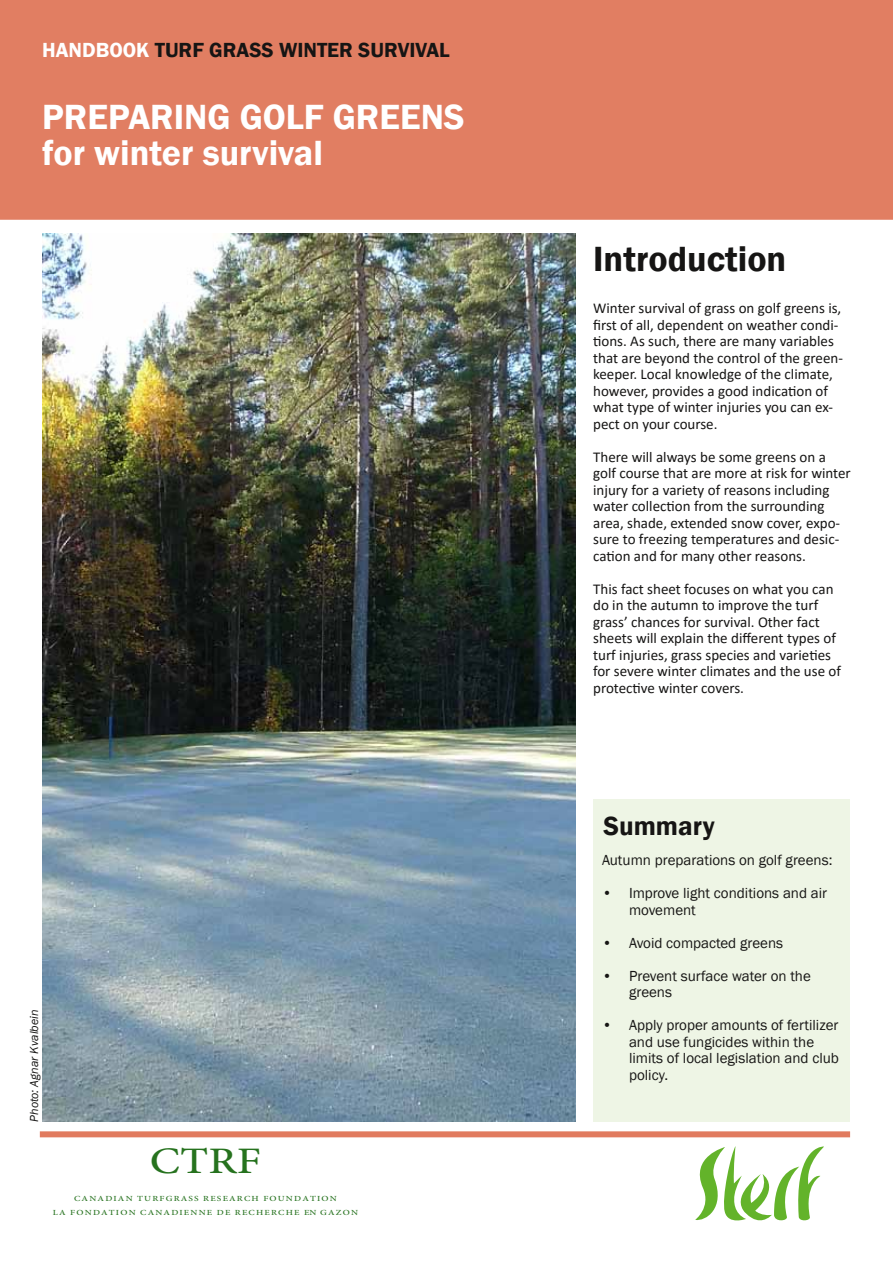
<style>
.page{position:relative;width:893px;height:1263px;background:#fff}
.page>*{position:absolute;margin:0;border:0;box-sizing:border-box;transform-origin:0 0}
.t1{font:500 37.5px "Minion Pro";color:#26721e;scale:1.21 1}
.t2{font:600 36px/36px "Franklin Gothic";color:#fff}
.t3{font:600 36px "Franklin Gothic";color:#161514}
.t4{font:600 27px "Franklin Gothic";color:#161514}
.t5{font:600 21px "Franklin Gothic";color:#161514}
.t6{font:15px/16.5px "Calibri";color:#161514}
.t7{font:15px/16.5px "Franklin Gothic";color:#161514}
.t8{font:italic 12px "Franklin Gothic";color:#161514}
.t9{font:500 7.8px/14.1px "Minion Pro";color:#26721e;text-align:center;scale:1.21 1}
.s1{color:#fff}
</style>
<div class="page">
<div style="left:593px;top:799px;width:257px;height:322px;background:#eef5e5"></div>
<img style="left:42px;top:233px;width:533px;height:888px">
<div style="left:0;top:0;width:893px;height:220px;background:#e17e62"></div>
<svg style="left:695px;top:1146px;width:129px;height:74px"></svg>
<div style="left:40px;top:1131px;width:810px;height:6px;background:#e17b5f"></div>
<h3 class="t5" style="left:42px;top:37px;width:409px"><span class="s1">HANDBOOK</span> TURF GRASS WINTER SURVIVAL</h3>
<h2 class="t2" style="left:42px;top:100px;width:424px">PREPARING GOLF GREENS<br>FOR WINTER SURVIVAL</h2>
<p class="t8" style="left:26px;top:1121px;width:113px;rotate:-90deg">Photo: Agnar Kvalbein</p>
<h1 class="t1" style="left:150px;top:1136px;width:93px">CTRF</h1>
<p class="t9" style="left:53px;top:1192px;width:254px">C A N A D I A N T U R F G R A S S R E S E A R C H F O U N D A T I O N<br>L A F O N D A T I O N C A N A D I E N N E D E R E C H E R C H E EN G A Z O N</p>
<h2 class="t3" style="left:593px;top:237px;width:195px">INTRODUCTION</h2>
<p class="t6" style="left:593px;top:299px;width:251px">Winter survival of grass on golf greens is, first of all, dependent on weather condi&shy;tions. As such, there are many variables that are beyond the control of the green&shy;keeper. Local knowledge of the climate, however, provides a good indication of what type of winter injuries you can ex&shy;pect on your course.</p>
<p class="t6" style="left:593px;top:448px;width:259px">There will always be some greens on a golf course that are more at risk for winter injury for a variety of reasons including water collection from the surrounding area, shade, extended snow cover, expo&shy;sure to freezing temperatures and desic&shy;cation and for many other reasons.</p>
<p class="t6" style="left:593px;top:580px;width:249px">This fact sheet focuses on what you can do in the autumn to improve the turf grass’ chances for survival. Other fact sheets will explain the different types of turf injuries, grass species and varieties for severe winter climates and the use of protective winter covers.</p>
<h3 class="t4" style="left:603px;top:810px;width:113px">SUMMARY</h3>
<p class="t7" style="left:602px;top:852px;width:232px">Autumn preparations on golf greens:</p>
<p class="t7" style="left:629px;top:885px;width:200px;text-indent:-27px">• Improve light conditions and air movement</p>
<p class="t7" style="left:602px;top:935px;width:183px">• Avoid compacted greens</p>
<p class="t7" style="left:629px;top:968px;width:183px;text-indent:-27px">• Prevent surface water on the greens</p>
<p class="t7" style="left:629px;top:1017px;width:211px;text-indent:-27px">• Apply proper amounts of fertilizer and use fungicides within the limits of local legislation and club policy.</p>
</div>
